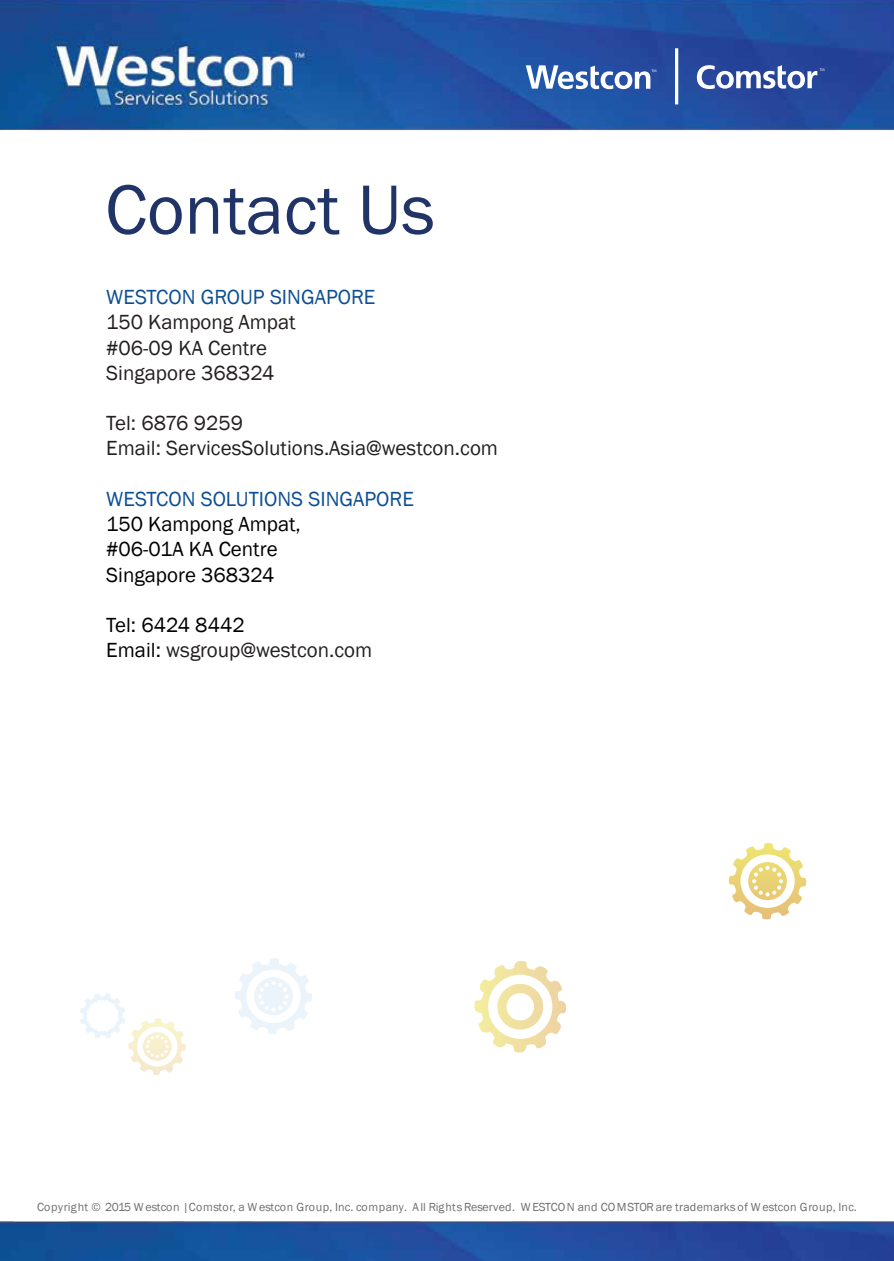
<style>
.page{position:relative;width:894px;height:1261px;background:#fff}
.page>*{position:absolute;margin:0;border:0;box-sizing:border-box;transform-origin:0 0}
.t1{font:72px "Franklin Gothic";color:#213468}
.t2{font:21px/25.2px "Franklin Gothic";color:#231f20}
.t3{font:21px "Franklin Gothic";color:#0d4f93}
.t4{font:21px/25.2px "Franklin Gothic";color:#000}
.t5{font:12px "Franklin Gothic";letter-spacing:.015em;color:#6d6e71}
.s1{color:#000}
</style>
<div class="page">
<img style="left:0;top:0;width:893px;height:131px">
<img style="left:0;top:1221px;width:893px;height:40px">
<svg style="left:696px;top:65px;width:128px;height:24px"></svg>
<svg style="left:525px;top:65px;width:131px;height:24px"></svg>
<svg style="left:674px;top:48px;width:4px;height:56px"></svg>
<svg style="left:728px;top:843px;width:78px;height:76px"></svg>
<svg style="left:474px;top:961px;width:92px;height:91px"></svg>
<svg style="left:235px;top:958px;width:77px;height:76px"></svg>
<svg style="left:80px;top:993px;width:106px;height:82px"></svg>
<h1 class="t1" style="left:105px;top:165px;width:331px">Contact Us</h1>
<p class="t3" style="left:106px;top:284px;width:270px">WESTCON GROUP SINGAPORE</p>
<p class="t2" style="left:106px;top:310px;width:191px">150 Kampong Ampat #06-09 KA Centre<br>Singapore 368324</p>
<p class="t2" style="left:106px;top:411px;width:393px">Tel: 6876 9259<br>Email: ServicesSolutions.Asia@westcon.com</p>
<p class="t3" style="left:106px;top:486px;width:309px">WESTCON SOLUTIONS SINGAPORE</p>
<p class="t4" style="left:106px;top:512px;width:196px">150 Kampong Ampat, #06-01A KA Centre<br>Singapore 368324</p>
<p class="t2" style="left:106px;top:613px;width:267px"><span class="s1">Tel: 6424 8442<br>Email:</span> wsgroup@westcon.com</p>
<p class="t5" style="left:37px;top:1199px;width:821px">Copyright © 2015 W estcon |Comstor, a W estcon Group, Inc. company. All Rights Reserved. W ESTCON and COMSTOR are trademarks of W estcon Group, Inc.</p>
</div>
